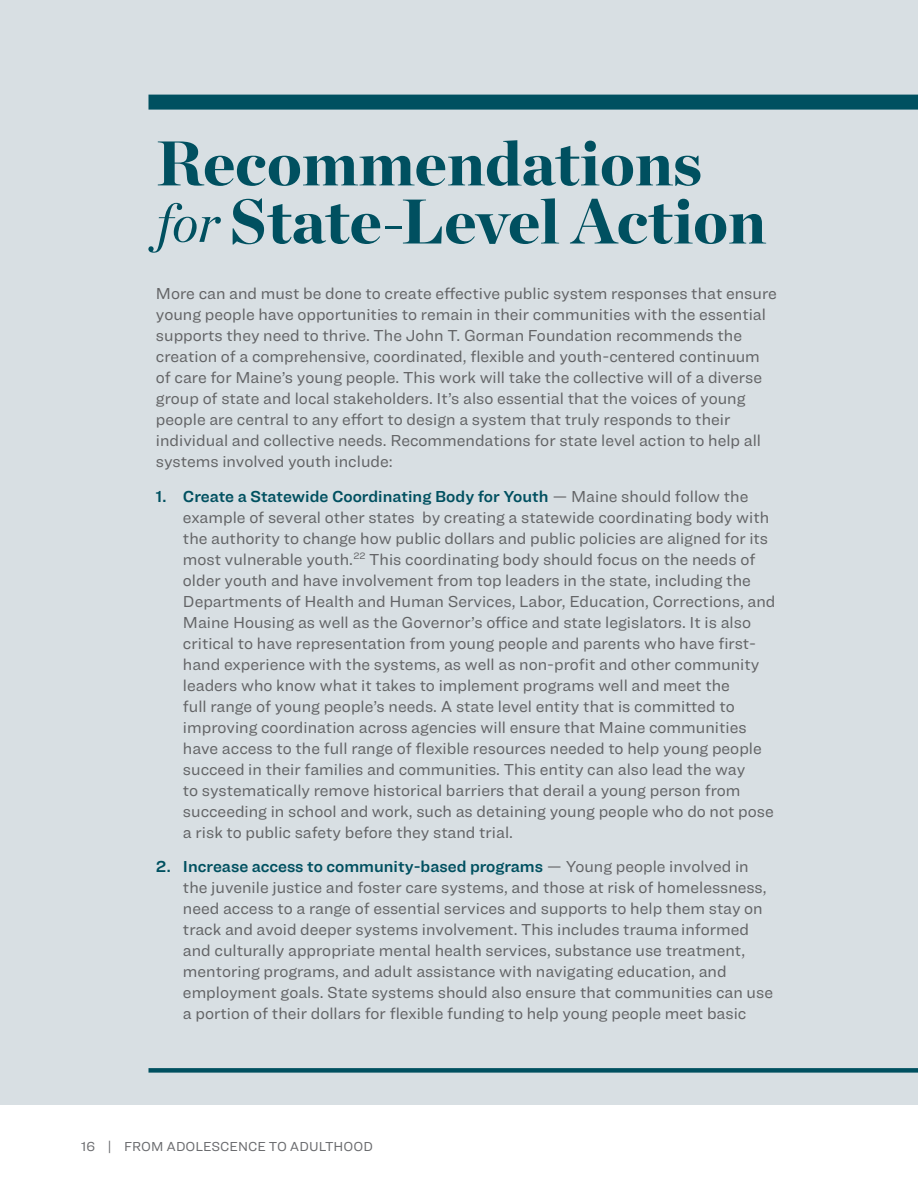
<style>
.page{position:relative;width:918px;height:1188px;background:#fff}
.page>*{position:absolute;margin:0;border:0;box-sizing:border-box;transform-origin:0 0}
.t1{font:900 63px "Chronicle Display";color:#005060}
.t2{font:16.5px/21px "Ringside";color:#636466}
.t3{font:16.5px "Ringside Regular Semi";color:#005060}
.t4{font:13.5px "Ringside";color:#6b6c6f}
.s1{font-weight:400;font-style:italic;font-size:54px}
.s2{font-family:"Ringside";color:#636466}
</style>
<div class="page">
<div style="left:0;top:0;width:918px;height:1105px;background:#d8dfe3"></div>
<div style="left:148px;top:95px;width:770px;height:15px;background:#005060"></div>
<div style="left:148px;top:1068px;width:770px;height:5px;background:#005060"></div>
<h1 class="t1" style="left:156px;top:111px;width:547px">Recommendations</h1>
<h1 class="t1" style="left:156px;top:169px;width:612px"><span class="s1">for</span> State-Level Action</h1>
<p class="t2" style="left:156px;top:283px;width:622px">More can and must be done to create effective public system responses that ensure young people have opportunities to remain in their communities with the essential supports they need to thrive. The John T. Gorman Foundation recommends the creation of a comprehensive, coordinated, flexible and youth-centered continuum of care for Maine’s young people. This work will take the collective will of a diverse group of state and local stakeholders. It’s also essential that the voices of young people are central to any effort to design a system that truly responds to their individual and collective needs. Recommendations for state level action to help all systems involved youth include:</p>
<p class="t3" style="left:156px;top:484px;width:594px">1. Create a Statewide Coordinating Body for Youth <span class="s2">— Maine should follow the</span></p>
<p class="t2" style="left:183px;top:506px;width:594px">example of several other states by creating a statewide coordinating body with the authority to change how public dollars and public policies are aligned for its most vulnerable youth.<sup>22</sup> This coordinating body should focus on the needs of older youth and have involvement from top leaders in the state, including the Departments of Health and Human Services, Labor, Education, Corrections, and Maine Housing as well as the Governor’s office and state legislators. It is also critical to have representation from young people and parents who have first&shy;hand experience with the systems, as well as non-profit and other community leaders who know what it takes to implement programs well and meet the<br>full range of young people’s needs. A state level entity that is committed to improving coordination across agencies will ensure that Maine communities have access to the full range of flexible resources needed to help young people succeed in their families and communities. This entity can also lead the way<br>to systematically remove historical barriers that derail a young person from succeeding in school and work, such as detaining young people who do not pose a risk to public safety before they stand trial.</p>
<p class="t3" style="left:156px;top:855px;width:594px">2. Increase access to community-based programs <span class="s2">— Young people involved in</span></p>
<p class="t2" style="left:183px;top:877px;width:592px">the juvenile justice and foster care systems, and those at risk of homelessness, need access to a range of essential services and supports to help them stay on track and avoid deeper systems involvement. This includes trauma informed and culturally appropriate mental health services, substance use treatment, mentoring programs, and adult assistance with navigating education, and employment goals. State systems should also ensure that communities can use a portion of their dollars for flexible funding to help young people meet basic</p>
<p class="t4" style="left:81px;top:1137px;width:293px">16 | FROM ADOLESCENCE TO ADULTHOOD</p>
</div>
